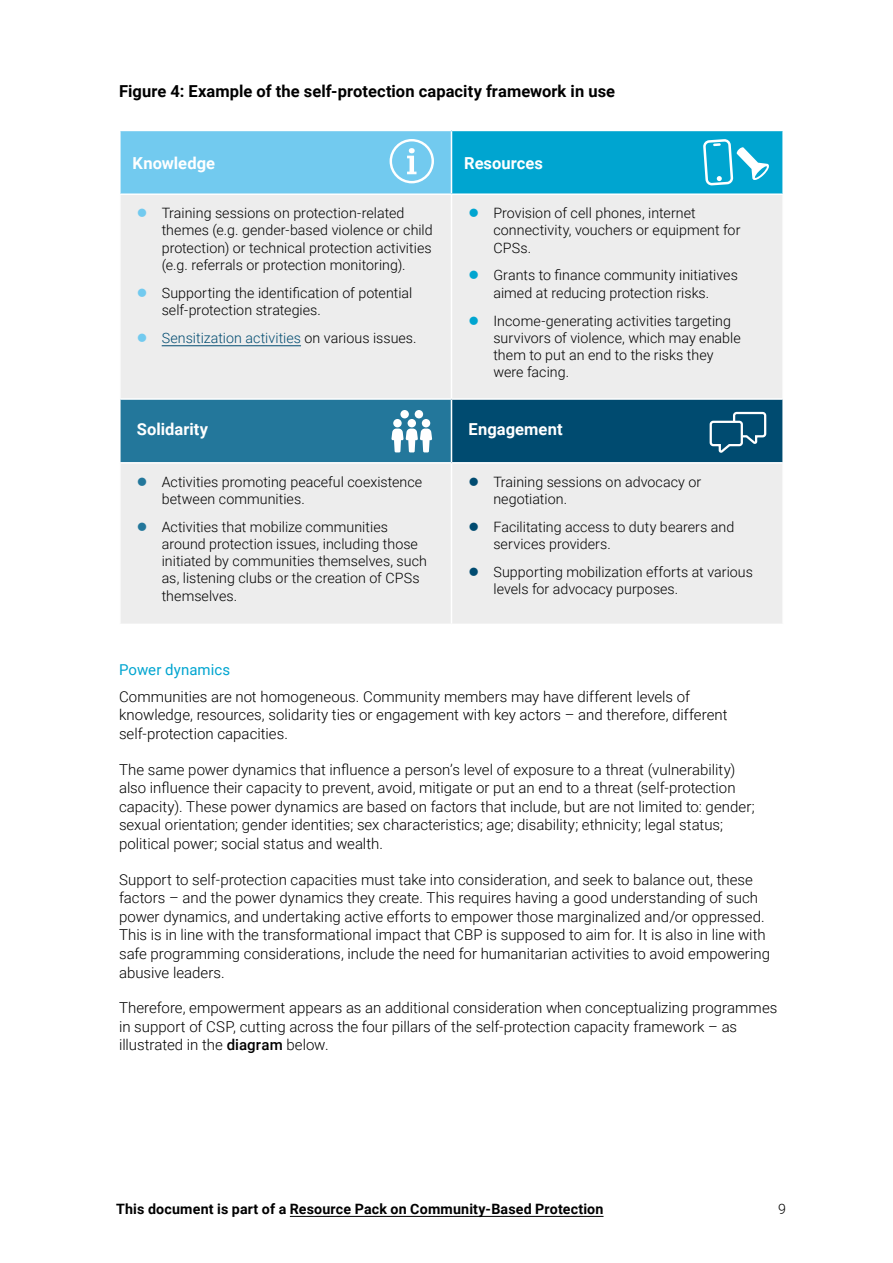
<style>
.page{position:relative;width:893px;height:1263px;background:#fff}
.page>*{position:absolute;margin:0;border:0;box-sizing:border-box;transform-origin:0 0}
.t1{font:700 16.5px "Roboto";letter-spacing:.005em;color:#000}
.t2{font:700 16.5px "Roboto";letter-spacing:.005em;color:#fff}
.t3{font:300 15px/18.6px "Roboto";color:#000}
.t4{font:15px "Roboto";letter-spacing:.005em;color:#00a5d0}
.t5{font:300 14.25px/17.2px "Roboto";letter-spacing:.005em;color:#000}
.t6{font:700 14.25px "Roboto";letter-spacing:.01em;color:#000}
.t7{font:300 14.25px "Roboto";letter-spacing:.005em;color:#004b70}
.s1{color:#72caef}
.s2{color:#000}
.s3{color:#00a5d0}
.s4{color:#23779b}
.s5{color:#004b70}
.s6{font-weight:500}
</style>
<div class="page">
<hr style="left:290px;top:1216px;width:313px;height:1px;background:#000">
<div style="left:120px;top:130px;width:331px;height:64px;background:#72caef"></div>
<div style="left:451px;top:130px;width:332px;height:64px;background:#00a5d0"></div>
<div style="left:121px;top:195px;width:661px;height:429px;background:#ededed"></div>
<div style="left:120px;top:399px;width:331px;height:64px;background:#23779b"></div>
<div style="left:451px;top:399px;width:332px;height:64px;background:#004b70"></div>
<hr style="left:119px;top:130px;width:332px;height:1px;background:#fff">
<hr style="left:119px;top:131px;width:2px;height:62px;background:#fff">
<hr style="left:451px;top:130px;width:333px;height:1px;background:#fff">
<hr style="left:451px;top:131px;width:1px;height:62px;background:#fff">
<hr style="left:782px;top:131px;width:2px;height:62px;background:#fff">
<hr style="left:119px;top:193px;width:332px;height:2px;background:#fff">
<hr style="left:451px;top:193px;width:333px;height:2px;background:#fff">
<hr style="left:451px;top:195px;width:1px;height:203px;background:#fff">
<hr style="left:119px;top:398px;width:332px;height:2px;background:#fff">
<hr style="left:119px;top:400px;width:2px;height:62px;background:#fff">
<hr style="left:451px;top:398px;width:333px;height:2px;background:#fff">
<hr style="left:451px;top:400px;width:1px;height:62px;background:#fff">
<hr style="left:782px;top:400px;width:2px;height:62px;background:#fff">
<hr style="left:119px;top:462px;width:332px;height:2px;background:#fff">
<hr style="left:451px;top:462px;width:333px;height:2px;background:#fff">
<hr style="left:451px;top:464px;width:1px;height:160px;background:#fff">
<hr style="left:162px;top:345px;width:139px;height:1px;background:#004b70">
<svg style="left:390px;top:139px;width:44px;height:44px"></svg>
<div style="left:400px;top:410px;width:9px;height:8px;background:#fff;border-radius:50%"></div>
<div style="left:415px;top:410px;width:8px;height:8px;background:#fff;border-radius:50%"></div>
<div style="left:393px;top:419px;width:9px;height:8px;background:#fff;border-radius:50%"></div>
<div style="left:408px;top:419px;width:8px;height:8px;background:#fff;border-radius:50%"></div>
<svg style="left:391px;top:429px;width:41px;height:23px"></svg>
<div style="left:422px;top:419px;width:8px;height:8px;background:#fff;border-radius:50%"></div>
<svg style="left:709px;top:411px;width:58px;height:42px"></svg>
<svg style="left:703px;top:139px;width:66px;height:47px"></svg>
<p class="t1" style="left:119px;top:80px;width:497px">Figure 4: Example of the self-protection capacity framework in use</p>
<p class="t2" style="left:133px;top:151px;width:84px">Knowledge</p>
<p class="t2" style="left:464px;top:151px;width:80px">Resources</p>
<p class="t5" style="left:162px;top:204px;width:273px;text-indent:-25px"><span class="s1">●</span> Training sessions on protection-related themes (e.g. gender-based violence or child protection) or technical protection activities (e.g. referrals or protection monitoring).</p>
<p class="t5" style="left:162px;top:283px;width:252px;text-indent:-25px"><span class="s1">●</span> Supporting the identification of potential self-protection strategies.</p>
<p class="t7" style="left:137px;top:328px;width:281px"><span class="s1">●</span> Sensitization activities <span class="s2">on various issues.</span></p>
<p class="t5" style="left:493px;top:204px;width:249px;text-indent:-25px"><span class="s3">●</span> Provision of cell phones, internet connectivity, vouchers or equipment for<br>CPSs.</p>
<p class="t5" style="left:468px;top:266px;width:271px;text-align:center"><span class="s3">●</span> Grants to finance community initiatives aimed at reducing protection risks.</p>
<p class="t5" style="left:493px;top:311px;width:249px;text-indent:-25px"><span class="s3">●</span> Income-generating activities targeting survivors of violence, which may enable them to put an end to the risks they were facing.</p>
<p class="t2" style="left:137px;top:418px;width:73px">Solidarity</p>
<p class="t2" style="left:468px;top:418px;width:96px">Engagement</p>
<p class="t5" style="left:162px;top:472px;width:262px;text-indent:-25px"><span class="s4">●</span> Activities promoting peaceful coexistence between communities.</p>
<p class="t5" style="left:162px;top:517px;width:267px;text-indent:-25px"><span class="s4">●</span> Activities that mobilize communities around protection issues, including those initiated by communities themselves, such as, listening clubs or the creation of CPSs themselves.</p>
<p class="t5" style="left:493px;top:472px;width:209px;text-indent:-25px"><span class="s5">●</span> Training sessions on advocacy or negotiation.</p>
<p class="t5" style="left:493px;top:517px;width:242px;text-indent:-25px"><span class="s5">●</span> Facilitating access to duty bearers and services providers.</p>
<p class="t5" style="left:493px;top:563px;width:261px;text-indent:-25px"><span class="s5">●</span> Supporting mobilization efforts at various levels for advocacy purposes.</p>
<p class="t4" style="left:119px;top:659px;width:113px">Power dynamics</p>
<p class="t3" style="left:119px;top:686px;width:610px">Communities are not homogeneous. Community members may have different levels of knowledge, resources, solidarity ties or engagement with key actors – and therefore, different self-protection capacities.</p>
<p class="t3" style="left:119px;top:759px;width:637px">The same power dynamics that influence a person’s level of exposure to a threat (vulnerability) also influence their capacity to prevent, avoid, mitigate or put an end to a threat (self-protection capacity). These power dynamics are based on factors that include, but are not limited to: gender; sexual orientation; gender identities; sex characteristics; age; disability; ethnicity; legal status; political power; social status and wealth.</p>
<p class="t3" style="left:119px;top:869px;width:652px">Support to self-protection capacities must take into consideration, and seek to balance out, these factors – and the power dynamics they create. This requires having a good understanding of such power dynamics, and undertaking active efforts to empower those marginalized and/or oppressed.<br>This is in line with the transformational impact that CBP is supposed to aim for. It is also in line with safe programming considerations, include the need for humanitarian activities to avoid empowering abusive leaders.</p>
<p class="t3" style="left:119px;top:998px;width:660px">Therefore, empowerment appears as an additional consideration when conceptualizing programmes in support of CSP, cutting across the four pillars of the self-protection capacity framework – as illustrated in the <span class="s6">diagram</span> below.</p>
<p class="t6" style="left:116px;top:1199px;width:489px">This document is part of a Resource Pack on Community-Based Protection</p>
<p class="t5" style="left:778px;top:1200px;width:9px">9</p>
</div>
